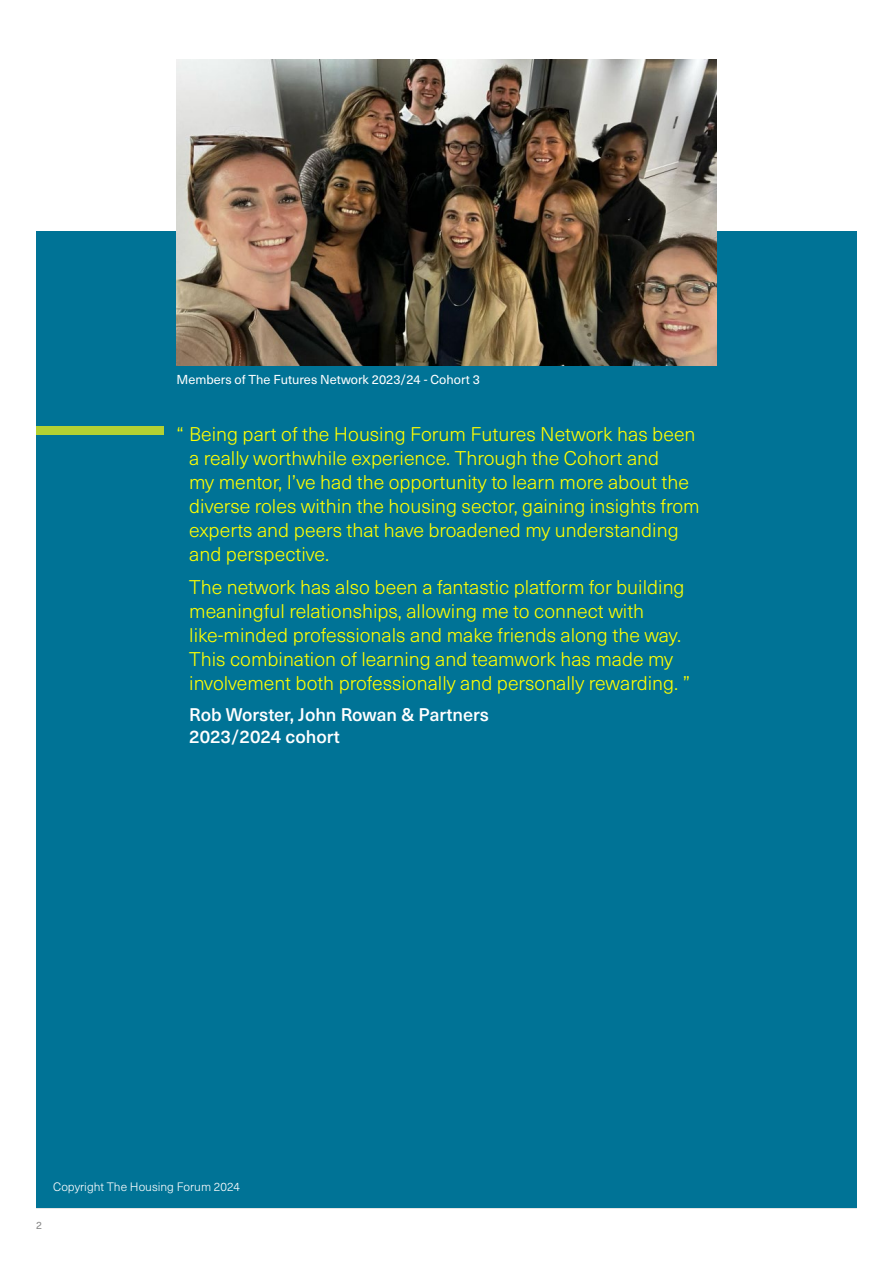
<style>
.page{position:relative;width:893px;height:1263px;background:#fff}
.page>*{position:absolute;margin:0;border:0;box-sizing:border-box;transform-origin:0 0}
.t1{font:300 19.5px/24px "Neue Haas Unica W1 G";color:#ff0}
.Quote_person{font:500 18px/22.5px "Neue Haas Unica W1 G";color:#fff}
.Caption_text{font:12.75px "Neue Haas Unica W1 G";color:#fff}
.t2{font:300 12px "Neue Haas Unica W1 G";color:#fff}
.t3{font:10.5px "Neue Haas Unica W1 G";color:#878787}
</style>
<div class="page">
<div style="left:36px;top:231px;width:821px;height:977px;background:#007396"></div>
<img style="left:176px;top:60px;width:540px;height:306px">
<div style="left:36px;top:426px;width:128px;height:9px;background:#b3d133"></div>
<p class="Caption_text" style="left:176px;top:370px;width:305px">Members of The Futures Network 2023/24 - Cohort 3</p>
<p class="t1" style="left:189px;top:422px;width:512px;text-indent:-13px">“ Being part of the Housing Forum Futures Network has been a really worthwhile experience. Through the Cohort and<br>my mentor, I’ve had the opportunity to learn more about the diverse roles within the housing sector, gaining insights from experts and peers that have broadened my understanding and perspective.</p>
<p class="t1" style="left:189px;top:574px;width:502px">The network has also been a fantastic platform for building meaningful relationships, allowing me to connect with like-minded professionals and make friends along the way.<br>This combination of learning and teamwork has made my involvement both professionally and personally rewarding. ”</p>
<p class="Quote_person" style="left:189px;top:702px;width:301px">Rob Worster, John Rowan &amp; Partners<br>2023/2024 cohort</p>
<p class="t3" style="left:36px;top:1217px;width:7px">2</p>
<p class="t2" style="left:53px;top:1178px;width:188px">Copyright The Housing Forum 2024</p>
</div>
